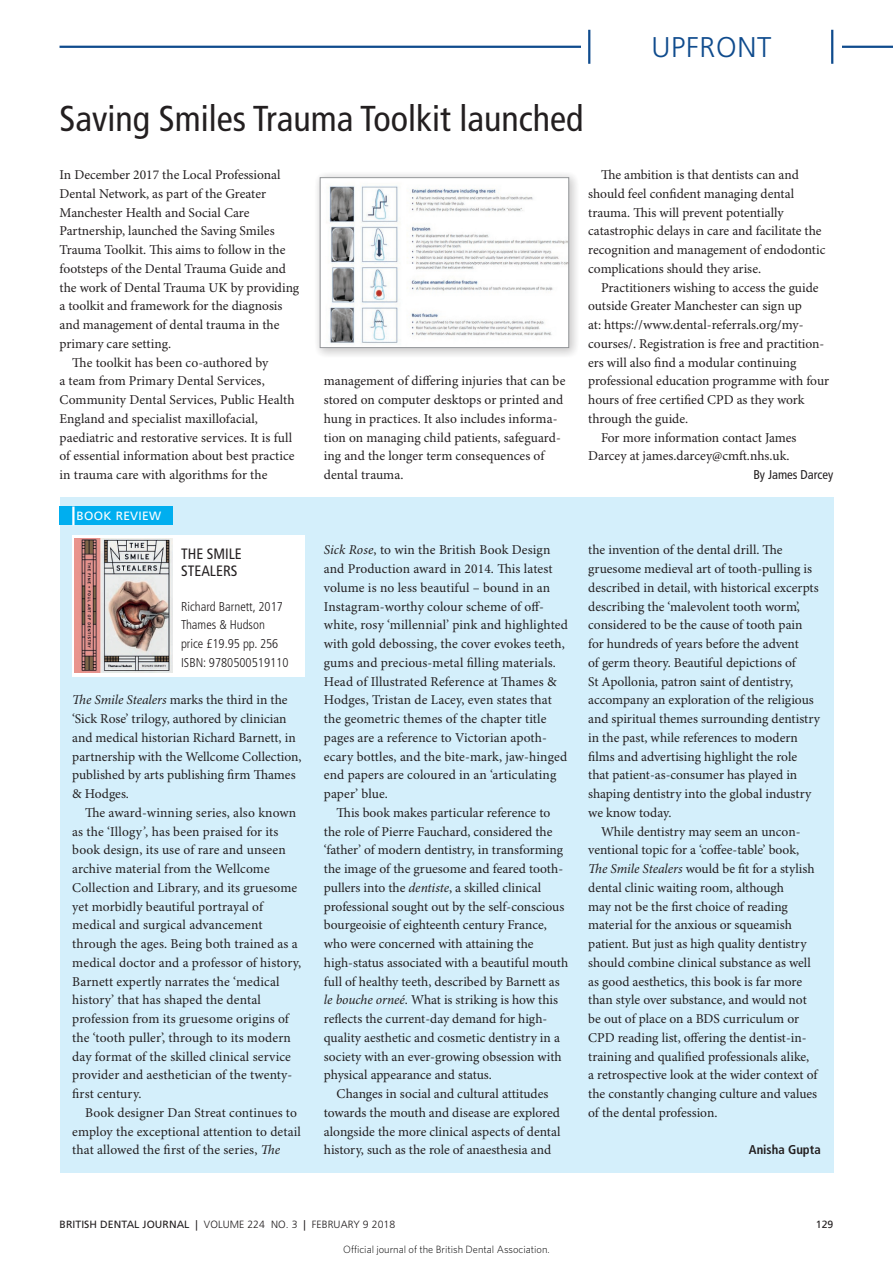
<style>
.page{position:relative;width:893px;height:1263px;background:#fff}
.page>*{position:absolute;margin:0;border:0;box-sizing:border-box;transform-origin:0 0}
.heading___3{font:condensed 36px "Frutiger LT Std";color:#231f20}
.t1{font:300 28.5px "Frutiger LT Std";letter-spacing:.025em;color:#0f4b8d}
.book_review_heading{font:condensed 15px/16.5px "Frutiger LT Std";color:#231f20}
.body_9pt_ragged{font:13.5px/18.8px "Minion Pro";color:#231f20}
.body_9pt_ragged_1st{font:13.5px/18.8px "Minion Pro";color:#231f20}
.book_review_author_p{font:300 condensed 12.75px "Frutiger LT Std";color:#231f20}
.book_review_ISBN{font:300 condensed 12.75px "Frutiger LT Std";color:#231f20}
.byline___1{font:condensed 12.75px "Frutiger LT Std";color:#231f20}
.book_review_author_e{font:700 condensed 12.75px "Frutiger LT Std";color:#231f20}
.tag_-_2{font:12px "Frutiger LT Std";letter-spacing:.025em;color:#fff}
.t2{font:300 10.5px "Frutiger LT Std";letter-spacing:.005em;color:#231f20}
.t3{font:300 10.5px "Whitney";color:#000}
.t4{font:10.5px "Frutiger LT Std";color:#231f20}
.s1{font-style:italic}
.s2{font-weight:400}
</style>
<div class="page">
<div style="left:60px;top:498px;width:773px;height:675px;background:#d4effb"></div>
<div style="left:60px;top:506px;width:113px;height:19px;background:#00aeef"></div>
<hr style="left:72px;top:506px;width:3px;height:19px;background:#fff">
<div style="left:314px;top:171px;width:266px;height:187px;background:#231f20;opacity:.25"></div>
<img style="left:322px;top:179px;width:245px;height:167px">
<div style="left:320px;top:177px;width:249px;height:171px;border:1px solid #939598"></div>
<div style="left:72px;top:535px;width:233px;height:141px;background:#fff"></div>
<img style="left:75px;top:538px;width:98px;height:134px">
<hr style="left:60px;top:46px;width:833px;height:2px;background:#0f4b8d">
<div style="left:581px;top:30px;width:261px;height:34px;background:#fff"></div>
<hr style="left:831px;top:30px;width:2px;height:34px;background:#0f4b8d">
<hr style="left:588px;top:30px;width:2px;height:34px;background:#0f4b8d">
<p class="heading___3" style="left:60px;top:98px;width:525px">Saving Smiles Trauma Toolkit launched</p>
<h2 class="t1" style="left:651px;top:31px;width:121px">UPFRONT</h2>
<p class="body_9pt_ragged_1st" style="left:60px;top:166px;width:241px">In December 2017 the Local Professional Dental Network, as part of the Greater Manchester Health and Social Care Partnership, launched the Saving Smiles Trauma Toolkit. This aims to follow in the footsteps of the Dental Trauma Guide and the work of Dental Trauma UK by providing a toolkit and framework for the diagnosis and management of dental trauma in the primary care setting.</p>
<p class="body_9pt_ragged" style="left:60px;top:354px;width:237px;text-indent:13px">The toolkit has been co-authored by<br>a team from Primary Dental Services, Community Dental Services, Public Health England and specialist maxillofacial, paediatric and restorative services. It is full of essential information about best practice in trauma care with algorithms for the</p>
<p class="tag_-_2" style="left:77px;top:509px;width:86px">BOOK REVIEW</p>
<p class="book_review_heading" style="left:181px;top:546px;width:62px">THE SMILE<br>STEALERS</p>
<p class="book_review_author_p" style="left:181px;top:599px;width:103px">Richard Barnett, 2017</p>
<p class="book_review_author_p" style="left:181px;top:618px;width:85px">Thames &amp; Hudson</p>
<p class="book_review_author_p" style="left:181px;top:636px;width:99px">price £19.95 pp. 256</p>
<p class="book_review_ISBN" style="left:181px;top:655px;width:109px">ISBN: 9780500519110</p>
<p class="body_9pt_ragged_1st" style="left:72px;top:691px;width:231px"><span class="s1">The Smile Stealers</span> marks the third in the ‘Sick Rose’ trilogy, authored by clinician and medical historian Richard Barnett, in partnership with the Wellcome Collection, published by arts publishing firm Thames &amp; Hodges.</p>
<p class="body_9pt_ragged" style="left:72px;top:804px;width:231px;text-indent:13px">The award-winning series, also known as the ‘Illogy<span class="s1">’</span>, has been praised for its book design, its use of rare and unseen archive material from the Wellcome Collection and Library, and its gruesome yet morbidly beautiful portrayal of medical and surgical advancement through the ages. Being both trained as a medical doctor and a professor of history, Barnett expertly narrates the ‘medical history’ that has shaped the dental profession from its gruesome origins of the ‘tooth puller’, through to its modern day format of the skilled clinical service provider and aesthetician of the twenty&shy;first century.</p>
<p class="body_9pt_ragged" style="left:72px;top:1104px;width:230px;text-indent:13px">Book designer Dan Streat continues to employ the exceptional attention to detail that allowed the first of the series, <span class="s1">The</span></p>
<p class="body_9pt_ragged" style="left:324px;top:372px;width:243px">management of differing injuries that can be stored on computer desktops or printed and hung in practices. It also includes informa&shy;tion on managing child patients, safeguard&shy;ing and the longer term consequences of dental trauma.</p>
<p class="body_9pt_ragged" style="left:588px;top:166px;width:239px;text-indent:13px">The ambition is that dentists can and should feel confident managing dental trauma. This will prevent potentially catastrophic delays in care and facilitate the recognition and management of endodontic complications should they arise.</p>
<p class="body_9pt_ragged" style="left:588px;top:279px;width:242px;text-indent:13px">Practitioners wishing to access the guide outside Greater Manchester can sign up<br>at: https://www.dental-referrals.org/my&shy;courses/. Registration is free and practition&shy;ers will also find a modular continuing professional education programme with four hours of free certified CPD as they work through the guide.</p>
<p class="body_9pt_ragged" style="left:588px;top:429px;width:210px;text-indent:13px">For more information contact James<br>Darcey at james.darcey@cmft.nhs.uk.</p>
<p class="byline___1" style="left:753px;top:467px;width:82px">By James Darcey</p>
<p class="body_9pt_ragged" style="left:324px;top:541px;width:246px"><span class="s1">Sick Rose</span>, to win the British Book Design and Production award in 2014. This latest volume is no less beautiful – bound in an Instagram-worthy colour scheme of off&shy;white, rosy ‘millennial’ pink and highlighted with gold debossing, the cover evokes teeth, gums and precious-metal filling materials.<br>Head of Illustrated Reference at Thames &amp; Hodges, Tristan de Lacey, even states that the geometric themes of the chapter title pages are a reference to Victorian apoth&shy;ecary bottles, and the bite-mark, jaw-hinged end papers are coloured in an ‘articulating paper’ blue.</p>
<p class="body_9pt_ragged" style="left:324px;top:804px;width:246px;text-indent:13px">This book makes particular reference to the role of Pierre Fauchard, considered the ‘father’ of modern dentistry, in transforming the image of the gruesome and feared tooth&shy;pullers into the <span class="s1">dentiste</span>, a skilled clinical professional sought out by the self-conscious bourgeoisie of eighteenth century France, who were concerned with attaining the high-status associated with a beautiful mouth full of healthy teeth, described by Barnett as <span class="s1">le bouche orneé</span>. What is striking is how this reflects the current-day demand for high&shy;quality aesthetic and cosmetic dentistry in a society with an ever-growing obsession with physical appearance and status.</p>
<p class="body_9pt_ragged" style="left:324px;top:1085px;width:238px;text-indent:13px">Changes in social and cultural attitudes towards the mouth and disease are explored alongside the more clinical aspects of dental history, such as the role of anaesthesia and</p>
<p class="body_9pt_ragged" style="left:588px;top:541px;width:233px">the invention of the dental drill. The gruesome medieval art of tooth-pulling is described in detail, with historical excerpts describing the ‘malevolent tooth worm’, considered to be the cause of tooth pain for hundreds of years before the advent<br>of germ theory. Beautiful depictions of<br>St Apollonia, patron saint of dentistry, accompany an exploration of the religious and spiritual themes surrounding dentistry in the past, while references to modern films and advertising highlight the role that patient-as-consumer has played in shaping dentistry into the global industry we know today.</p>
<p class="body_9pt_ragged" style="left:588px;top:822px;width:231px;text-indent:13px">While dentistry may seem an uncon&shy;ventional topic for a ‘coffee-table’ book, <span class="s1">The Smile Stealers</span> would be fit for a stylish dental clinic waiting room, although<br>may not be the first choice of reading material for the anxious or squeamish patient. But just as high quality dentistry should combine clinical substance as well as good aesthetics, this book is far more than style over substance, and would not be out of place on a BDS curriculum or CPD reading list, offering the dentist-in&shy;training and qualified professionals alike, a retrospective look at the wider context of the constantly changing culture and values of the dental profession.</p>
<p class="book_review_author_e" style="left:749px;top:1142px;width:73px">Anisha Gupta</p>
<p class="t2" style="left:60px;top:1219px;width:337px"><span class="s2">BRITISH DENTAL JOURNAL |</span> VOLUME 224 NO. 3 <span class="s2">|</span> FEBRUARY 9 2018</p>
<p class="t4" style="left:816px;top:1218px;width:19px">129</p>
<p class="t3" style="left:343px;top:1243px;width:208px">Official journal of the British Dental Association.</p>
</div>
